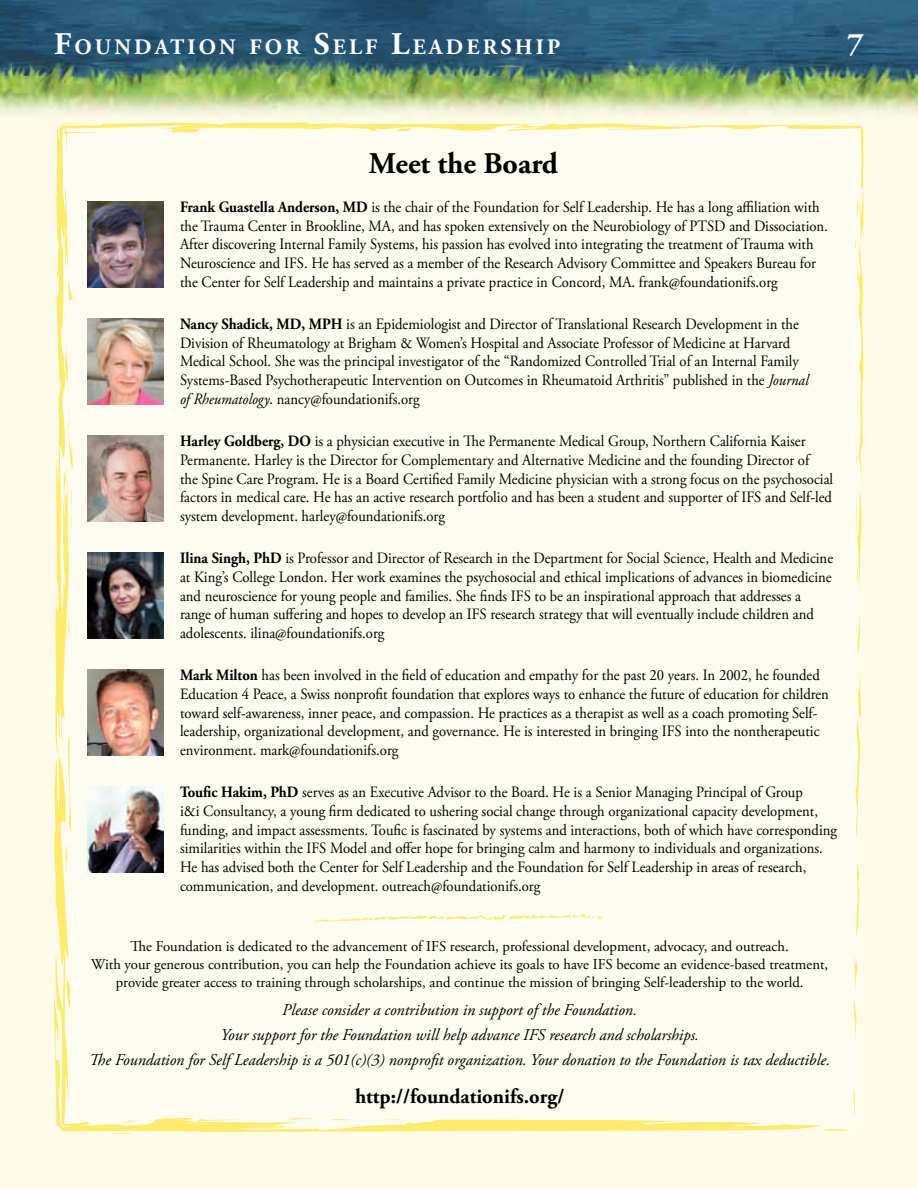
<style>
.page{position:relative;width:918px;height:1188px;background:#fff}
.page>*{position:absolute;margin:0;border:0;box-sizing:border-box;transform-origin:0 0}
.t1{font:700 31.5px "Adobe Garamond Pro";color:#fff}
.t2{font:700 30px "Adobe Garamond Pro";color:#000}
.t3{font:700 22.05px "Adobe Garamond Pro";letter-spacing:.145em;color:#fff}
.t4{font:700 21px "Adobe Garamond Pro";color:#000}
.t5{font:italic 16.5px/24px "Adobe Garamond Pro";color:#000;text-align:center}
.t6{font:15.75px/18.9px "Adobe Garamond Pro";color:#000;scale:.93 1}
.t7{font:15px/18px "Adobe Garamond Pro";color:#000;text-align:center}
.s1{font-size:31.5px}
.s2{font-weight:700}
.s3{font-style:italic}
</style>
<div class="page">
<img style="left:0;top:0;width:918px;height:1188px">
<div style="left:52px;top:118px;width:815px;height:639px;background:#fcfcf0"></div>
<svg style="left:64px;top:338px;width:3px;height:16px"></svg>
<div style="left:54px;top:749px;width:768px;height:389px;background:#fcfcf0"></div>
<svg style="left:67px;top:612px;width:3px;height:36px"></svg>
<svg style="left:853px;top:1088px;width:2px;height:31px"></svg>
<svg style="left:854px;top:998px;width:2px;height:45px"></svg>
<svg style="left:854px;top:955px;width:4px;height:36px"></svg>
<svg style="left:855px;top:862px;width:5px;height:78px"></svg>
<svg style="left:856px;top:664px;width:5px;height:175px"></svg>
<svg style="left:857px;top:615px;width:4px;height:40px"></svg>
<svg style="left:855px;top:198px;width:10px;height:397px"></svg>
<svg style="left:385px;top:128px;width:27px;height:4px"></svg>
<svg style="left:60px;top:127px;width:41px;height:23px"></svg>
<svg style="left:64px;top:278px;width:8px;height:47px"></svg>
<svg style="left:63px;top:407px;width:10px;height:128px"></svg>
<svg style="left:65px;top:736px;width:7px;height:140px"></svg>
<svg style="left:67px;top:966px;width:4px;height:45px"></svg>
<svg style="left:104px;top:1132px;width:29px;height:2px"></svg>
<svg style="left:121px;top:1121px;width:16px;height:2px"></svg>
<svg style="left:285px;top:1118px;width:30px;height:2px"></svg>
<svg style="left:325px;top:1119px;width:27px;height:1px"></svg>
<svg style="left:373px;top:1119px;width:32px;height:1px"></svg>
<svg style="left:819px;top:1128px;width:32px;height:3px"></svg>
<img style="left:87px;top:201px;width:77px;height:86px">
<img style="left:87px;top:318px;width:77px;height:86px">
<img style="left:87px;top:435px;width:77px;height:86px">
<img style="left:87px;top:552px;width:77px;height:86px">
<img style="left:87px;top:669px;width:77px;height:86px">
<img style="left:87px;top:786px;width:77px;height:86px">
<svg style="left:315px;top:914px;width:288px;height:9px"></svg>
<h3 class="t3" style="left:54px;top:34px;width:507px"><span class="s1">F</span>OUNDATION FOR <span class="s1">S</span>ELF <span class="s1">L</span>EADERSHIP</h3>
<h1 class="t1" style="left:848px;top:26px;width:18px">7</h1>
<h2 class="t2" style="left:369px;top:146px;width:191px">Meet the Board</h2>
<p class="t6" style="left:180px;top:198px;width:698px"><span class="s2">Frank Guastella Anderson, MD</span> is the chair of the Foundation for Self Leadership. He has a long affiliation with the Trauma Center in Brookline, MA, and has spoken extensively on the Neurobiology of PTSD and Dissociation.<br>After discovering Internal Family Systems, his passion has evolved into integrating the treatment of Trauma with Neuroscience and IFS. He has served as a member of the Research Advisory Committee and Speakers Bureau for the Center for Self Leadership and maintains a private practice in Concord, MA. frank@foundationifs.org</p>
<p class="t6" style="left:180px;top:315px;width:677px"><span class="s2">Nancy Shadick, MD, MPH</span> is an Epidemiologist and Director of Translational Research Development in the Division of Rheumatology at Brigham &amp; Women’s Hospital and Associate Professor of Medicine at Harvard Medical School. She was the principal investigator of the “Randomized Controlled Trial of an Internal Family Systems-Based Psychotherapeutic Intervention on Outcomes in Rheumatoid Arthritis” published in the <span class="s3">Journal of Rheumatology</span>. nancy@foundationifs.org</p>
<p class="t6" style="left:180px;top:432px;width:704px"><span class="s2">Harley Goldberg, DO</span> is a physician executive in The Permanente Medical Group, Northern California Kaiser Permanente. Harley is the Director for Complementary and Alternative Medicine and the founding Director of<br>the Spine Care Program. He is a Board Certified Family Medicine physician with a strong focus on the psychosocial factors in medical care. He has an active research portfolio and has been a student and supporter of IFS and Self-led system development. harley@foundationifs.org</p>
<p class="t6" style="left:180px;top:549px;width:704px"><span class="s2">Ilina Singh, PhD</span> is Professor and Director of Research in the Department for Social Science, Health and Medicine at King’s College London. Her work examines the psychosocial and ethical implications of advances in biomedicine and neuroscience for young people and families. She finds IFS to be an inspirational approach that addresses a range of human suffering and hopes to develop an IFS research strategy that will eventually include children and adolescents. ilina@foundationifs.org</p>
<p class="t6" style="left:180px;top:666px;width:699px"><span class="s2">Mark Milton</span> has been involved in the field of education and empathy for the past 20 years. In 2002, he founded Education 4 Peace, a Swiss nonprofit foundation that explores ways to enhance the future of education for children toward self-awareness, inner peace, and compassion. He practices as a therapist as well as a coach promoting Self&shy;leadership, organizational development, and governance. He is interested in bringing IFS into the nontherapeutic environment. mark@foundationifs.org</p>
<p class="t6" style="left:180px;top:783px;width:708px"><span class="s2">Toufic Hakim, PhD</span> serves as an Executive Advisor to the Board. He is a Senior Managing Principal of Group<br>i&amp;i Consultancy, a young firm dedicated to ushering social change through organizational capacity development, funding, and impact assessments. Toufic is fascinated by systems and interactions, both of which have corresponding similarities within the IFS Model and offer hope for bringing calm and harmony to individuals and organizations.<br>He has advised both the Center for Self Leadership and the Foundation for Self Leadership in areas of research, communication, and development. outreach@foundationifs.org</p>
<p class="t7" style="left:91px;top:938px;width:739px">The Foundation is dedicated to the advancement of IFS research, professional development, advocacy, and outreach.<br>With your generous contribution, you can help the Foundation achieve its goals to have IFS become an evidence-based treatment, provide greater access to training through scholarships, and continue the mission of bringing Self-leadership to the world.</p>
<p class="t5" style="left:220px;top:999px;width:480px">Please consider a contribution in support of the Foundation.<br>Your support for the Foundation will help advance IFS research and scholarships.</p>
<p class="t5" style="left:89px;top:1048px;width:742px">The Foundation for Self Leadership is a 501(c)(3) nonprofit organization. Your donation to the Foundation is tax deductible.</p>
<h3 class="t4" style="left:355px;top:1084px;width:211px">http://foundationifs.org/</h3>
</div>
